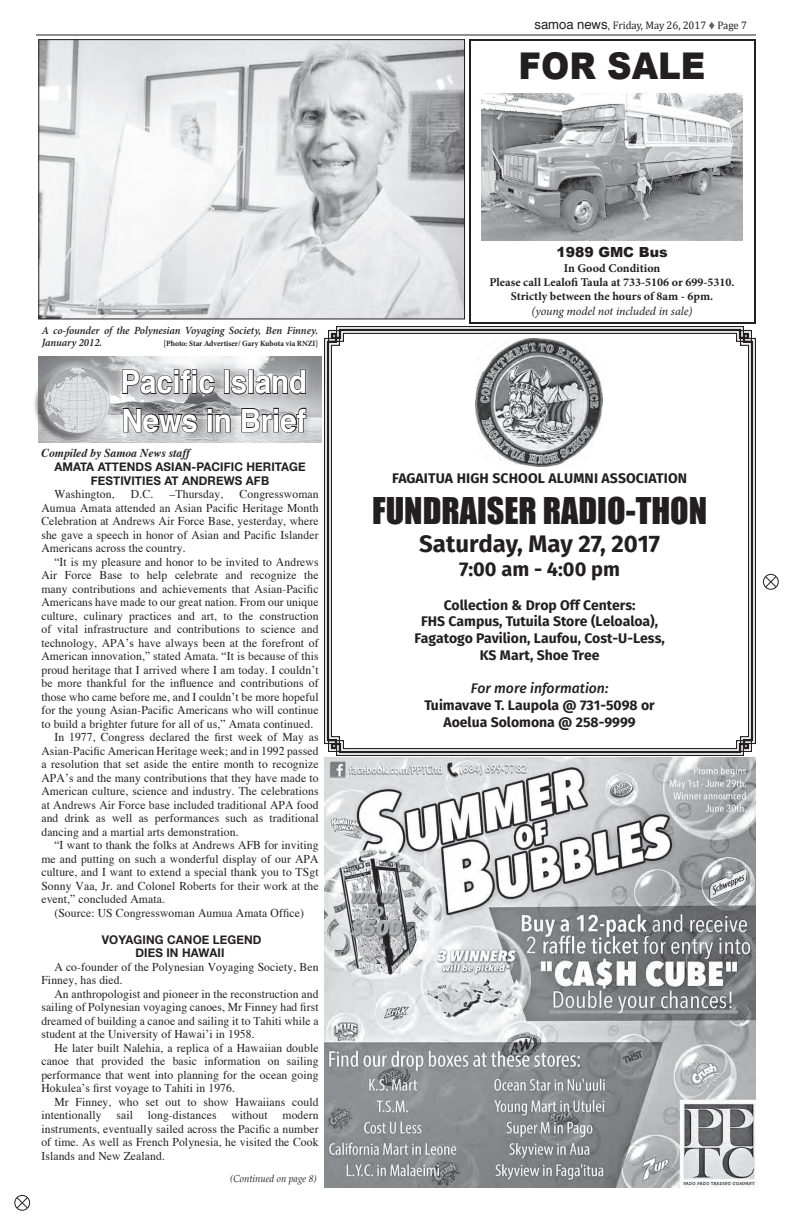
<style>
.page{position:relative;width:792px;height:1224px;background:#fff}
.page>*{position:absolute;margin:0;border:0;box-sizing:border-box;transform-origin:0 0}
.t1{font:900 36.8px "Arial";color:#231f20;scale:.92 1}
.t2{font:33.8px "Impact";color:#231f20}
.t3{font:700 32px/38.4px "Helvetica";letter-spacing:-.005em;color:#fff;scale:.92 1}
.t4{font:700 23.9px "Fira Sans";color:#231f20}
.t5{font:700 19.9px "Fira Sans";color:#231f20}
.t6{font:700 13.9px/16.7px "Fira Sans";color:#231f20;text-align:center}
.t7{font:900 13.9px "Arial";color:#231f20}
.t8{font:12px "Times";letter-spacing:.01em;color:#231f20}
.t9{font:700 12px "Helvetica Neue";letter-spacing:.01em;color:#231f20}
.t10{font:italic 700 12px "Times";color:#231f20}
.t11{font:700 11.9px/14.3px "Minion Pro";color:#231f20;text-align:center}
.t12{font:italic 600 11px/12px "Minion Pro";letter-spacing:-.005em;color:#231f20}
.t13{font:11px "Cambria";letter-spacing:-.005em;color:#231f20}
.t14{font:italic 10px "Palatino";letter-spacing:-.005em;color:#231f20}
.t15{font:700 8px "Minion Pro";color:#231f20}
.s1{font-family:"Helvetica";font-size:13.1px}
.s2{font-family:"Helvetica"}
.s3{font-weight:400;font-style:italic}
.s4{font-weight:500;font-style:italic}
</style>
<div class="page">
<hr style="left:36px;top:35px;width:720px;height:1px;background:#231f20">
<svg style="left:709px;top:22px;width:6px;height:8px"></svg>
<div style="left:763px;top:574px;width:16px;height:16px;border:1px solid #231f20;border-radius:50%"></div>
<svg style="left:764px;top:575px;width:13px;height:13px"></svg>
<div style="left:14px;top:1195px;width:16px;height:16px;border:1px solid #231f20;border-radius:50%"></div>
<svg style="left:16px;top:1196px;width:13px;height:13px"></svg>
<div style="left:469px;top:39px;width:287px;height:285px;border:2px solid #231f20"></div>
<img style="left:482px;top:94px;width:260px;height:146px">
<img style="left:324px;top:758px;width:432px;height:430px">
<svg style="left:327px;top:329px;width:426px;height:424px"></svg>
<img style="left:475px;top:338px;width:127px;height:129px">
<img style="left:40px;top:41px;width:423px;height:276px">
<div style="left:38px;top:39px;width:427px;height:280px;border:1px solid #231f20"></div>
<img style="left:38px;top:357px;width:284px;height:86px">
<div style="left:33px;top:366px;width:76px;height:77px;background:#231f20;opacity:.75"></div>
<div style="left:37px;top:360px;width:80px;height:80px;background:#fff;opacity:.75"></div>
<img style="left:44px;top:367px;width:67px;height:66px">
<div style="left:116px;top:363px;width:197px;height:76px;background:#fff;opacity:.75"></div>
<svg style="left:122px;top:369px;width:93px;height:26px;background:#9b9a9b"></svg>
<div style="left:224px;top:370px;width:6px;height:24px;border:1px solid #231f20"></div>
<svg style="left:230px;top:374px;width:17px;height:21px"></svg>
<div style="left:248px;top:370px;width:6px;height:24px;border:1px solid #231f20"></div>
<svg style="left:255px;top:369px;width:52px;height:26px"></svg>
<svg style="left:122px;top:407px;width:76px;height:27px;background:#919091"></svg>
<svg style="left:206px;top:407px;width:25px;height:26px"></svg>
<svg style="left:241px;top:407px;width:66px;height:27px;background:#a19fa1"></svg>
<p class="t13" style="left:535px;top:19px;width:214px"><span class="s1">samoa news</span><span class="s2">,</span> Friday, May 26, 2017 Page 7</p>
<p class="t1" style="left:518px;top:40px;width:205px">FOR SALE</p>
<p class="t12" style="left:42px;top:324px;width:278px">A co-founder of the Polynesian Voyaging Society, Ben Finney.<br>January 2012.</p>
<p class="t15" style="left:163px;top:338px;width:156px">[Photo: Star Advertiser/ Gary Kubota via RNZI]</p>
<p class="t3" style="left:121px;top:363px;width:204px">Pacific Island<br>News in Brief</p>
<p class="t10" style="left:41px;top:446px;width:150px">Compiled by Samoa News staff</p>
<p class="t9" style="left:54px;top:460px;width:253px">AMATA ATTENDS ASIAN-PACIFIC HERITAGE</p>
<p class="t9" style="left:91px;top:473px;width:180px">FESTIVITIES AT ANDREWS AFB</p>
<p class="t8" style="left:54px;top:487px;width:62px">Washington,</p>
<p class="t8" style="left:131px;top:487px;width:24px">D.C.</p>
<p class="t8" style="left:170px;top:487px;width:55px">–Thursday,</p>
<p class="t8" style="left:240px;top:487px;width:80px">Congresswoman</p>
<p class="t8" style="left:41px;top:501px;width:279px">Aumua Amata attended an Asian Pacific Heritage Month</p>
<p class="t8" style="left:41px;top:514px;width:279px">Celebration at Andrews Air Force Base, yesterday, where</p>
<p class="t8" style="left:41px;top:528px;width:279px">she gave a speech in honor of Asian and Pacific Islander</p>
<p class="t8" style="left:41px;top:541px;width:146px">Americans across the country.</p>
<p class="t8" style="left:54px;top:555px;width:266px">“It is my pleasure and honor to be invited to Andrews</p>
<p class="t8" style="left:41px;top:568px;width:279px">Air Force Base to help celebrate and recognize the</p>
<p class="t8" style="left:41px;top:582px;width:279px">many contributions and achievements that Asian-Pacific</p>
<p class="t8" style="left:41px;top:595px;width:279px">Americans have made to our great nation. From our unique</p>
<p class="t8" style="left:41px;top:609px;width:279px">culture, culinary practices and art, to the construction</p>
<p class="t8" style="left:41px;top:622px;width:279px">of vital infrastructure and contributions to science and</p>
<p class="t8" style="left:41px;top:636px;width:279px">technology, APA’s have always been at the forefront of</p>
<p class="t8" style="left:41px;top:649px;width:279px">American innovation,” stated Amata. “It is because of this</p>
<p class="t8" style="left:41px;top:663px;width:279px">proud heritage that I arrived where I am today. I couldn’t</p>
<p class="t8" style="left:41px;top:676px;width:279px">be more thankful for the influence and contributions of</p>
<p class="t8" style="left:41px;top:690px;width:279px">those who came before me, and I couldn’t be more hopeful</p>
<p class="t8" style="left:41px;top:703px;width:279px">for the young Asian-Pacific Americans who will continue</p>
<p class="t8" style="left:41px;top:717px;width:273px">to build a brighter future for all of us,” Amata continued.</p>
<p class="t8" style="left:54px;top:730px;width:266px">In 1977, Congress declared the first week of May as</p>
<p class="t8" style="left:41px;top:744px;width:279px">Asian-Pacific American Heritage week; and in 1992 passed</p>
<p class="t8" style="left:41px;top:757px;width:279px">a resolution that set aside the entire month to recognize</p>
<p class="t8" style="left:41px;top:771px;width:279px">APA’s and the many contributions that they have made to</p>
<p class="t8" style="left:41px;top:784px;width:279px">American culture, science and industry. The celebrations</p>
<p class="t8" style="left:41px;top:798px;width:279px">at Andrews Air Force base included traditional APA food</p>
<p class="t8" style="left:41px;top:811px;width:279px">and drink as well as performances such as traditional</p>
<p class="t8" style="left:41px;top:825px;width:199px">dancing and a martial arts demonstration.</p>
<p class="t8" style="left:54px;top:838px;width:266px">“I want to thank the folks at Andrews AFB for inviting</p>
<p class="t8" style="left:41px;top:852px;width:279px">me and putting on such a wonderful display of our APA</p>
<p class="t8" style="left:41px;top:865px;width:279px">culture, and I want to extend a special thank you to TSgt</p>
<p class="t8" style="left:41px;top:879px;width:279px">Sonny Vaa, Jr. and Colonel Roberts for their work at the</p>
<p class="t8" style="left:41px;top:892px;width:125px">event,” concluded Amata.</p>
<p class="t8" style="left:54px;top:906px;width:251px">(Source: US Congresswoman Aumua Amata Office)</p>
<p class="t9" style="left:102px;top:932px;width:161px">VOYAGING CANOE LEGEND</p>
<p class="t9" style="left:135px;top:946px;width:91px">DIES IN HAWAII</p>
<p class="t8" style="left:54px;top:960px;width:266px">A co-founder of the Polynesian Voyaging Society, Ben</p>
<p class="t8" style="left:41px;top:973px;width:83px">Finney, has died.</p>
<p class="t8" style="left:54px;top:987px;width:266px">An anthropologist and pioneer in the reconstruction and</p>
<p class="t8" style="left:41px;top:1000px;width:279px">sailing of Polynesian voyaging canoes, Mr Finney had first</p>
<p class="t8" style="left:41px;top:1014px;width:279px">dreamed of building a canoe and sailing it to Tahiti while a</p>
<p class="t8" style="left:41px;top:1027px;width:215px">student at the University of Hawai’i in 1958.</p>
<p class="t8" style="left:54px;top:1041px;width:266px">He later built Nalehia, a replica of a Hawaiian double</p>
<p class="t8" style="left:41px;top:1054px;width:279px">canoe that provided the basic information on sailing</p>
<p class="t8" style="left:41px;top:1068px;width:279px">performance that went into planning for the ocean going</p>
<p class="t8" style="left:41px;top:1081px;width:195px">Hokulea’s first voyage to Tahiti in 1976.</p>
<p class="t8" style="left:54px;top:1095px;width:266px">Mr Finney, who set out to show Hawaiians could</p>
<p class="t8" style="left:41px;top:1108px;width:279px">intentionally sail long-distances without modern</p>
<p class="t8" style="left:41px;top:1122px;width:279px">instruments, eventually sailed across the Pacific a number</p>
<p class="t8" style="left:41px;top:1135px;width:279px">of time. As well as French Polynesia, he visited the Cook</p>
<p class="t8" style="left:41px;top:1149px;width:125px">Islands and New Zealand.</p>
<p class="t14" style="left:230px;top:1171px;width:88px">(Continued on page 8)</p>
<p class="t7" style="left:556px;top:242px;width:113px">1989 GMC Bus</p>
<p class="t11" style="left:489px;top:261px;width:247px">In Good Condition<br>Please call Lealofi Taula at 733-5106 or 699-5310.<br>Strictly between the hours of 8am - 6pm.<br><span class="s3">(young model not included in sale)</span></p>
<p class="t6" style="left:392px;top:470px;width:297px">FAGAITUA HIGH SCHOOL ALUMNI ASSOCIATION</p>
<p class="t2" style="left:372px;top:484px;width:337px">FUNDRAISER RADIO-THON</p>
<p class="t4" style="left:419px;top:527px;width:242px">Saturday, May 27, 2017</p>
<p class="t5" style="left:459px;top:555px;width:162px">7:00 am - 4:00 pm</p>
<p class="t6" style="left:414px;top:597px;width:252px">Collection &amp; Drop Off Centers:<br>FHS Campus, Tutuila Store (Leloaloa),<br>Fagatogo Pavilion, Laufou, Cost-U-Less,<br>KS Mart, Shoe Tree</p>
<p class="t6" style="left:424px;top:680px;width:232px"><span class="s4">For more information:<br></span>Tuimavave T. Laupola @ 731-5098 or<br>Aoelua Solomona @ 258-9999</p>
</div>
